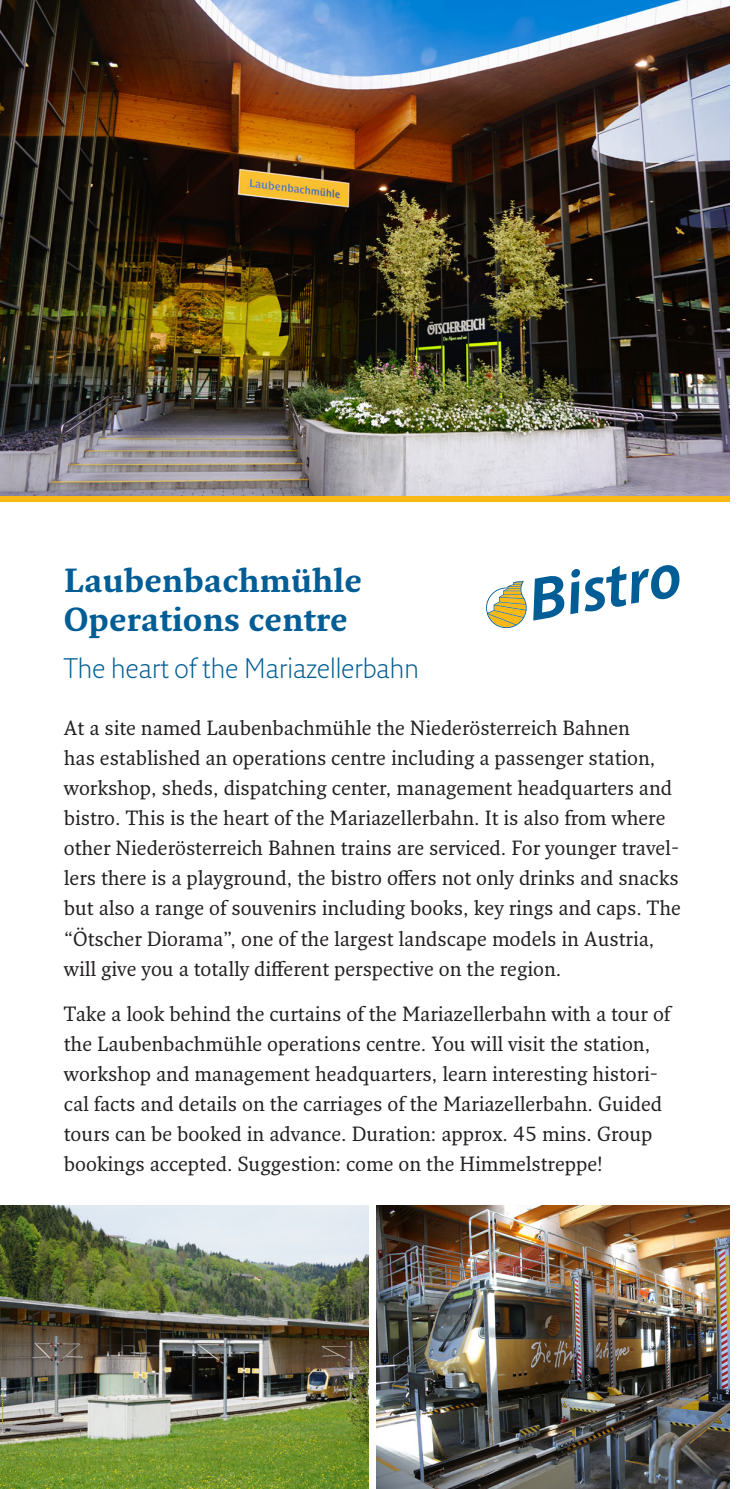
<style>
.page{position:relative;width:745px;height:1489px;background:#fff}
.page>*{position:absolute;margin:0;border:0;box-sizing:border-box;transform-origin:0 0}
.t1{font:700 32.5px/39px "Fresco Pro";color:#005d95}
.t2{font:300 27.5px "Fresco Sans Pro";color:#005d95}
.t3{font:20px/30px "Fresco Pro";color:#231f20}
</style>
<div class="page">
<img style="left:0;top:0;width:730px;height:496px">
<svg style="left:533px;top:565px;width:146px;height:55px"></svg>
<svg style="left:486px;top:581px;width:40px;height:47px"></svg>
<img style="left:376px;top:1205px;width:354px;height:283px">
<img style="left:0;top:1205px;width:369px;height:283px">
<div style="left:0;top:496px;width:744px;height:5px;background:#fcb814"></div>
<div style="left:730px;top:0;width:14px;height:1488px;background:#fff"></div>
<h1 class="t1" style="left:64px;top:560px;width:300px">Laubenbachmühle<br>Operations centre</h1>
<h2 class="t2" style="left:64px;top:650px;width:356px">The heart of the Mariazellerbahn</h2>
<p class="t3" style="left:64px;top:712px;width:618px">At a site named Laubenbachmühle the Niederösterreich Bahnen<br>has established an operations centre including a passenger station, workshop, sheds, dispatching center, management headquarters and bistro. This is the heart of the Mariazellerbahn. It is also from where other Niederösterreich Bahnen trains are serviced. For younger travel&shy;lers there is a playground, the bistro offers not only drinks and snacks but also a range of souvenirs including books, key rings and caps. The “Ötscher Diorama”, one of the largest landscape models in Austria, will give you a totally different perspective on the region.</p>
<p class="t3" style="left:64px;top:997px;width:607px">Take a look behind the curtains of the Mariazellerbahn with a tour of the Laubenbachmühle operations centre. You will visit the station, workshop and management headquarters, learn interesting histori&shy;cal facts and details on the carriages of the Mariazellerbahn. Guided tours can be booked in advance. Duration: approx. 45 mins. Group bookings accepted. Suggestion: come on the Himmelstreppe!</p>
</div>
